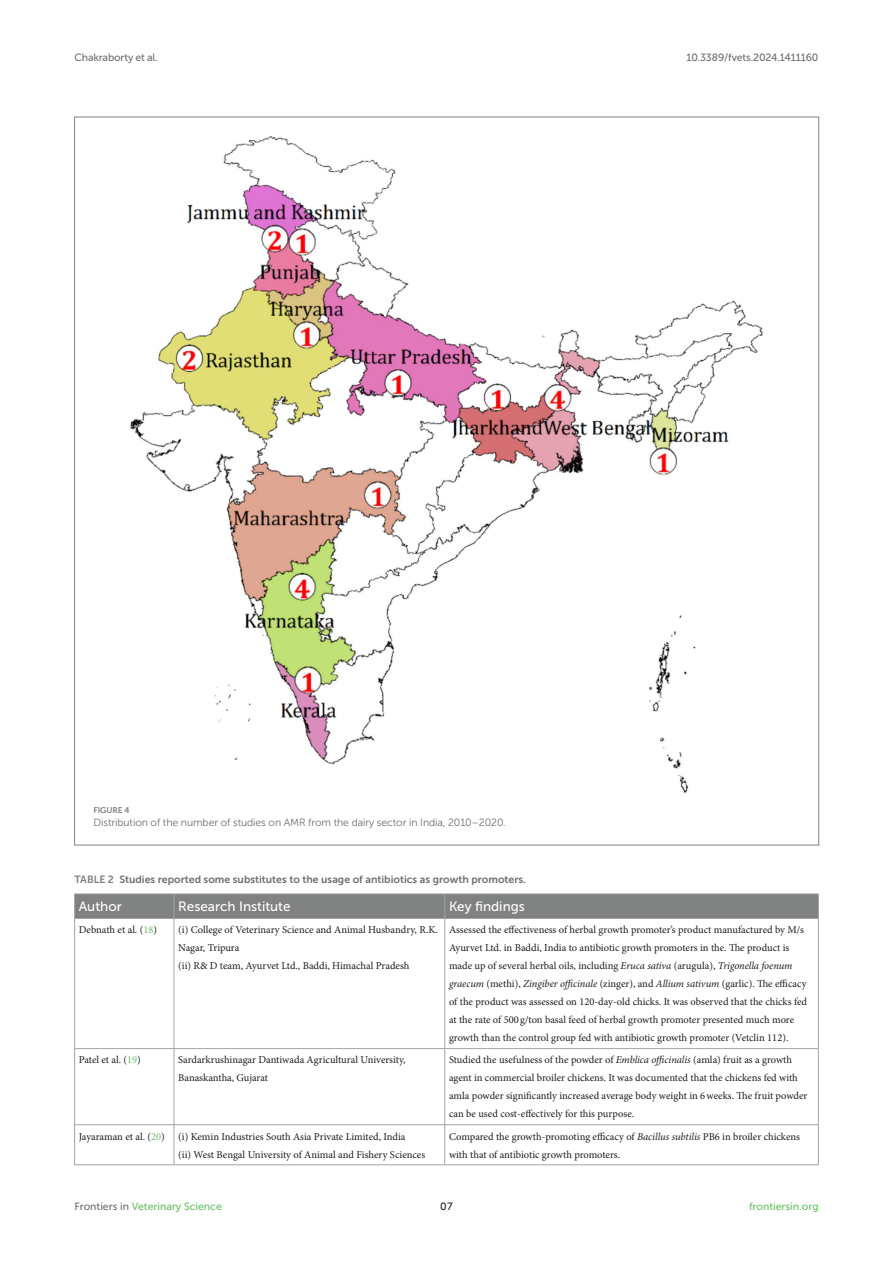
<style>
.page{position:relative;width:893px;height:1263px;background:#fff}
.page>*{position:absolute;margin:0;border:0;box-sizing:border-box;transform-origin:0 0}
.TB_CH{font:13.5px "Museo Sans 500";color:#fff}
.TB_TX{font:10.5px/18px "Minion Pro";color:#1b1c1b}
.TT{font:10.5px "Museo Sans 700";color:#706f70}
.FIG_LEG{font:10.5px "Museo Sans 300";letter-spacing:-.01em;color:#706f70}
.t1{font:10.5px "Museo Sans 500";color:#65c161}
.t2{font:10.5px "Museo Sans 500";letter-spacing:-.015em;color:#706f70}
.t3{font:10.5px "Museo Sans 500";color:#1b1c1b}
.FIG_HD{font:8.25px "Museo Sans 700";letter-spacing:-.01em;color:#7e7f7f}
.s1{color:#7e7f7f}
.s2{color:#65c161}
.s3{font-style:italic}
.s4{color:#706f70}
</style>
<div class="page">
<img style="left:130px;top:136px;width:633px;height:657px">
<hr style="left:174px;top:1124px;width:271px;height:1px;background:#a2a3a3">
<hr style="left:174px;top:1164px;width:271px;height:1px;background:#a2a3a3">
<hr style="left:444px;top:1049px;width:1px;height:75px;background:#a2a3a3">
<hr style="left:818px;top:1049px;width:1px;height:75px;background:#a2a3a3">
<hr style="left:445px;top:1124px;width:374px;height:1px;background:#a2a3a3">
<hr style="left:444px;top:1125px;width:1px;height:39px;background:#a2a3a3">
<hr style="left:818px;top:1125px;width:1px;height:39px;background:#a2a3a3">
<hr style="left:445px;top:1164px;width:374px;height:1px;background:#a2a3a3">
<hr style="left:74px;top:1049px;width:1px;height:75px;background:#a2a3a3">
<hr style="left:174px;top:1049px;width:1px;height:75px;background:#a2a3a3">
<hr style="left:74px;top:1124px;width:100px;height:1px;background:#a2a3a3">
<hr style="left:74px;top:1125px;width:1px;height:39px;background:#a2a3a3">
<hr style="left:174px;top:1125px;width:1px;height:39px;background:#a2a3a3">
<hr style="left:74px;top:1164px;width:100px;height:1px;background:#a2a3a3">
<hr style="left:174px;top:918px;width:271px;height:1px;background:#a2a3a3">
<hr style="left:445px;top:918px;width:374px;height:1px;background:#a2a3a3">
<div style="left:74px;top:894px;width:745px;height:24px;background:#808181"></div>
<hr style="left:74px;top:918px;width:100px;height:1px;background:#a2a3a3">
<hr style="left:174px;top:1048px;width:271px;height:1px;background:#a2a3a3">
<hr style="left:444px;top:919px;width:1px;height:129px;background:#a2a3a3">
<hr style="left:818px;top:919px;width:1px;height:129px;background:#a2a3a3">
<hr style="left:445px;top:1048px;width:374px;height:1px;background:#a2a3a3">
<hr style="left:74px;top:919px;width:1px;height:129px;background:#a2a3a3">
<hr style="left:174px;top:919px;width:1px;height:129px;background:#a2a3a3">
<hr style="left:74px;top:1048px;width:100px;height:1px;background:#a2a3a3">
<p class="t2" style="left:74px;top:51px;width:85px">Chakraborty et al.</p>
<p class="t2" style="left:686px;top:51px;width:134px">10.3389/fvets.2024.1411160</p>
<p class="FIG_HD" style="left:94px;top:805px;width:37px">FIGURE 4</p>
<p class="FIG_LEG" style="left:94px;top:817px;width:414px">Distribution of the number of studies on AMR from the dairy sector in India, 2010–2020.</p>
<p class="TT" style="left:74px;top:874px;width:453px"><span class="s1">TABLE 2</span> Studies reported some substitutes to the usage of antibiotics as growth promoters.</p>
<p class="TB_CH" style="left:79px;top:899px;width:45px">Author</p>
<p class="TB_CH" style="left:178px;top:899px;width:114px">Research Institute</p>
<p class="TB_CH" style="left:449px;top:899px;width:77px">Key findings</p>
<p class="TB_TX" style="left:79px;top:921px;width:80px">Debnath et al. (<span class="s2">18</span>)</p>
<p class="TB_TX" style="left:178px;top:921px;width:261px">(i) College of Veterinary Science and Animal Husbandry, R.K.<br>Nagar, Tripura</p>
<p class="TB_TX" style="left:178px;top:957px;width:233px">(ii) R&amp; D team, Ayurvet Ltd., Baddi, Himachal Pradesh</p>
<p class="TB_TX" style="left:449px;top:921px;width:360px">Assessed the effectiveness of herbal growth promoter’s product manufactured by M/s Ayurvet Ltd. in Baddi, India to antibiotic growth promoters in the. The product is made up of several herbal oils, including <span class="s3">Eruca sativa</span> (arugula), <span class="s3">Trigonella foenum graecum</span> (methi), <span class="s3">Zingiber officinale</span> (zinger), and <span class="s3">Allium sativum</span> (garlic). The efficacy of the product was assessed on 120-day-old chicks. It was observed that the chicks fed at the rate of 500 g/ton basal feed of herbal growth promoter presented much more growth than the control group fed with antibiotic growth promoter (Vetclin 112).</p>
<p class="TB_TX" style="left:79px;top:1051px;width:64px">Patel et al. (<span class="s2">19</span>)</p>
<p class="TB_TX" style="left:178px;top:1051px;width:229px">Sardarkrushinagar Dantiwada Agricultural University,<br>Banaskantha, Gujarat</p>
<p class="TB_TX" style="left:449px;top:1051px;width:360px">Studied the usefulness of the powder of <span class="s3">Emblica officinalis</span> (amla) fruit as a growth agent in commercial broiler chickens. It was documented that the chickens fed with amla powder significantly increased average body weight in 6weeks. The fruit powder can be used cost-effectively for this purpose.</p>
<p class="TB_TX" style="left:79px;top:1127px;width:87px">Jayaraman et al. (<span class="s2">20</span>)</p>
<p class="TB_TX" style="left:178px;top:1127px;width:229px">(i) Kemin Industries South Asia Private Limited, India</p>
<p class="TB_TX" style="left:178px;top:1145px;width:249px">(ii) West Bengal University of Animal and Fishery Sciences</p>
<p class="TB_TX" style="left:449px;top:1127px;width:352px">Compared the growth-promoting efficacy of <span class="s3">Bacillus subtilis</span> PB6 in broiler chickens with that of antibiotic growth promoters.</p>
<p class="t1" style="left:74px;top:1200px;width:149px"><span class="s4">Frontiers in</span> Veterinary Science</p>
<p class="t3" style="left:440px;top:1200px;width:14px">07</p>
<p class="t1" style="left:749px;top:1200px;width:71px">frontiersin.org</p>
</div>
